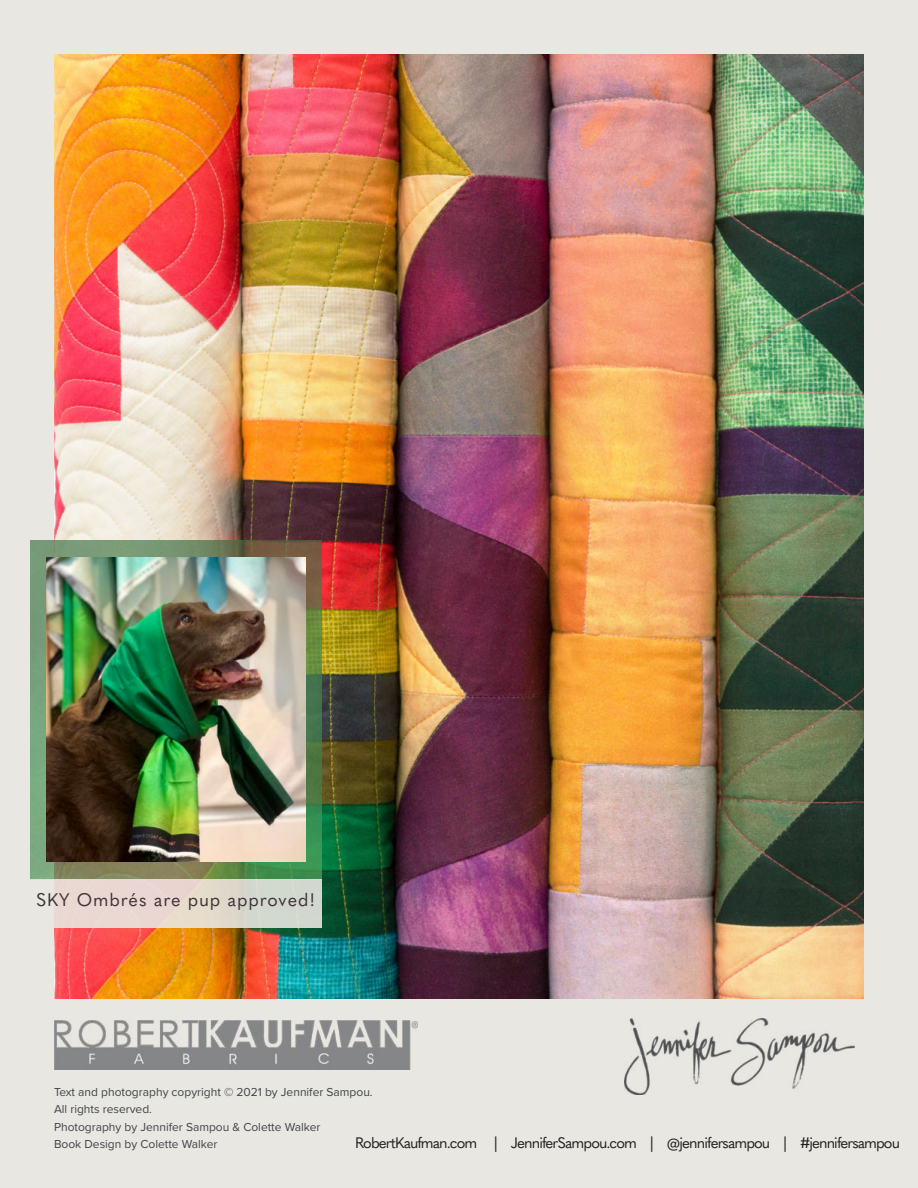
<style>
.page{position:relative;width:918px;height:1188px;background:#e9e7e1}
.page>*{position:absolute;margin:0;border:0;box-sizing:border-box;transform-origin:0 0}
.t1{font:18px "Quasimoda";letter-spacing:.05em;color:#3e3338}
.t2{font:15px "Quasimoda";letter-spacing:-.06em;color:#231f20}
.t3{font:12px/17.2px "Proxima Nova";color:#404347}
</style>
<div class="page">
<img style="left:54px;top:54px;width:810px;height:945px">
<img style="left:624px;top:1019px;width:230px;height:75px">
<img style="left:30px;top:540px;width:292px;height:339px">
<img style="left:47px;top:558px;width:258px;height:304px">
<div style="left:0;top:879px;width:322px;height:49px;background:linear-gradient(to right,#f1e0dc,#d4d5c9)"></div>
<img style="left:55px;top:1020px;width:363px;height:49px">
<h1 class="t1" style="left:36px;top:889px;width:280px">SKY Ombrés are pup approved!</h1>
<p class="t3" style="left:54px;top:1083px;width:320px">Text and photography copyright © 2021 by Jennifer Sampou.<br>All rights reserved.<br>Photography by Jennifer Sampou &amp; Colette Walker<br>Book Design by Colette Walker</p>
<p class="t2" style="left:355px;top:1134px;width:546px">RobertKaufman.com | JenniferSampou.com | @jennifersampou | #jennifersampou</p>
</div>
